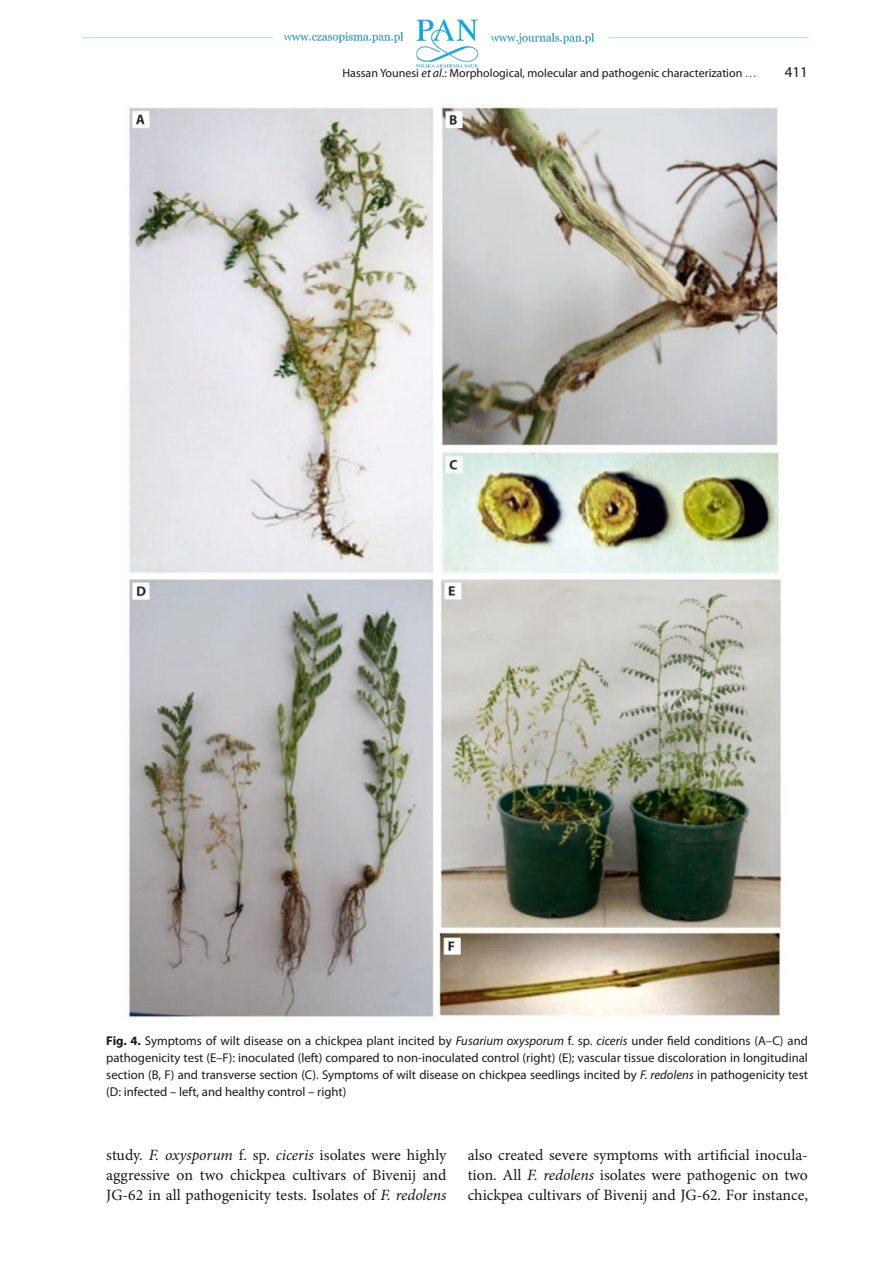
<style>
.page{position:relative;width:893px;height:1263px;background:#fff}
.page>*{position:absolute;margin:0;border:0;box-sizing:border-box;transform-origin:0 0}
.t1{font:15.75px/19.6px "Minion Pro";letter-spacing:-.005em;color:#1a171c;text-align:justify}
.t2{font:15px "Myriad Pro";color:#1a171c}
.t3{font:12.75px/17.2px "Myriad Pro";color:#1a171c;text-align:justify}
.t4{font:12px "Myriad Pro";color:#1a171c}
.s1{font-style:italic}
.s2{color:#58585a}
.s3{font-weight:700}
</style>
<div class="page">
<img style="left:82px;top:19px;width:727px;height:49px">
<img style="left:128px;top:105px;width:653px;height:915px">
<p class="t4" style="left:342px;top:66px;width:416px">Hassan Younesi <span class="s1">et al</span>.: Morphological, molecular and pathogenic characterization <span class="s2">…</span></p>
<p class="t2" style="left:785px;top:63px;width:25px">411</p>
<p class="t3" style="left:106px;top:1031px;width:703px"><span class="s3">Fig. 4.</span> Symptoms of wilt disease on a chickpea plant incited by <span class="s1">Fusarium oxysporum</span> f. sp. <span class="s1">ciceris</span> under field conditions (A–C) and pathogenicity test (E–F): inoculated (left) compared to non-inoculated control (right) (E); vascular tissue discoloration in longitudinal section (B, F) and transverse section (C). Symptoms of wilt disease on chickpea seedlings incited by <span class="s1">F. redolens</span> in pathogenicity test (D: infected – left, and healthy control – right)</p>
<p class="t1" style="left:106px;top:1145px;width:342px">study. <span class="s1">F. oxysporum</span> f. sp. <span class="s1">ciceris</span> isolates were highly aggressive on two chickpea cultivars of Bivenij and JG-62 in all pathogenicity tests. Isolates of <span class="s1">F. redolens</span></p>
<p class="t1" style="left:468px;top:1145px;width:342px">also created severe symptoms with artificial inocula&shy;tion. All <span class="s1">F. redolens</span> isolates were pathogenic on two chickpea cultivars of Bivenij and JG-62. For instance,</p>
</div>
